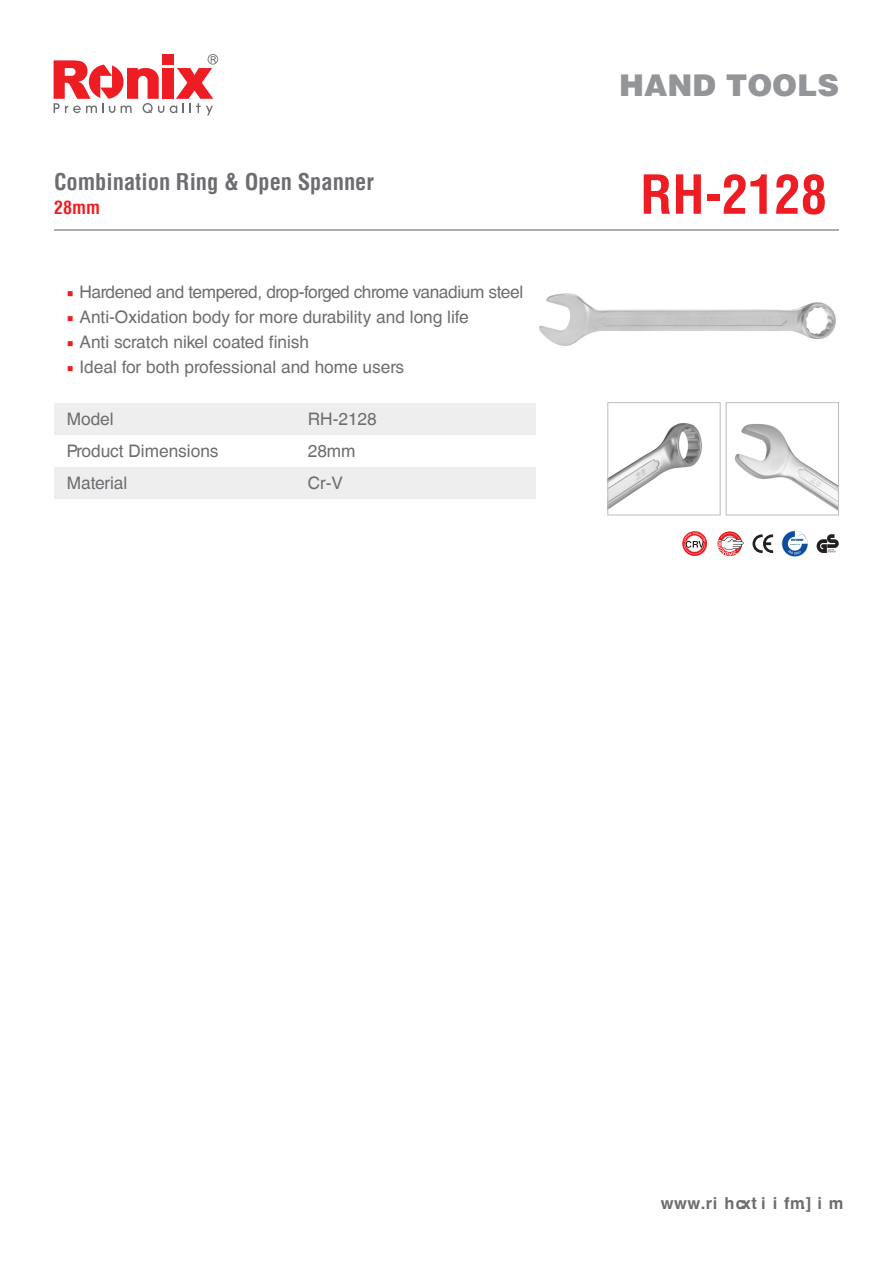
<style>
.page{position:relative;width:893px;height:1263px;background:#fff}
.page>*{position:absolute;margin:0;border:0;box-sizing:border-box;transform-origin:0 0}
.t1{font:700 condensed 52.5px "Helvetica LT";color:#ee1d23}
.t2{font:900 30px "Helvetica LT";color:#939598}
.t3{font:700 condensed 22.5px "Helvetica LT";color:#6c6d70}
.t4{font:700 condensed 18px "Helvetica LT";color:#ee1d23}
.t5{font:17.25px "Helvetica CE";color:#6c6d70}
.t6{font:17.25px "Helvetica CE";letter-spacing:-.02em;color:#6c6d70}
.t7{font:700 16.5px "Helvetica CE";letter-spacing:.03em;color:#6c6d70}
.s1{font-family:"Minion Pro";color:#ee1d23}
</style>
<div class="page">
<svg style="left:170px;top:54px;width:48px;height:61px"></svg>
<div style="left:162px;top:68px;width:11px;height:31px;background:#ee1d23"></div>
<svg style="left:54px;top:60px;width:110px;height:53px"></svg>
<div style="left:162px;top:54px;width:11px;height:11px;background:#ee1d23"></div>
<img style="left:539px;top:293px;width:297px;height:53px">
<div style="left:54px;top:403px;width:482px;height:96px;background:#eeeeef"></div>
<svg style="left:54px;top:435px;width:482px;height:32px"></svg>
<img style="left:609px;top:423px;width:93px;height:86px">
<div style="left:607px;top:402px;width:114px;height:113px;border:1px solid #bcbdc0"></div>
<img style="left:734px;top:424px;width:103px;height:86px">
<div style="left:726px;top:402px;width:113px;height:113px;border:1px solid #bcbdc0"></div>
<hr style="left:54px;top:229px;width:785px;height:2px;background:#6c6d70">
<svg style="left:782px;top:531px;width:26px;height:26px"></svg>
<svg style="left:717px;top:531px;width:27px;height:26px"></svg>
<svg style="left:752px;top:534px;width:21px;height:19px"></svg>
<svg style="left:817px;top:534px;width:22px;height:19px"></svg>
<svg style="left:681px;top:530px;width:27px;height:27px"></svg>
<svg style="left:682px;top:531px;width:25px;height:25px"></svg>
<svg style="left:684px;top:532px;width:21px;height:22px"></svg>
<p class="t3" style="left:54px;top:167px;width:322px">Combination Ring &amp; Open Spanner</p>
<p class="t4" style="left:54px;top:196px;width:48px">28mm</p>
<p class="t6" style="left:67px;top:281px;width:458px"><span class="s1">■</span> Hardened and tempered, drop-forged chrome vanadium steel</p>
<p class="t5" style="left:67px;top:307px;width:404px"><span class="s1">■</span> Anti-Oxidation body for more durability and long life</p>
<p class="t5" style="left:67px;top:332px;width:244px"><span class="s1">■</span> Anti scratch nikel coated finish</p>
<p class="t5" style="left:67px;top:357px;width:339px"><span class="s1">■</span> Ideal for both professional and home users</p>
<p class="t5" style="left:67px;top:409px;width:48px">Model</p>
<p class="t5" style="left:308px;top:409px;width:71px">RH-2128</p>
<p class="t5" style="left:67px;top:441px;width:153px">Product Dimensions</p>
<p class="t5" style="left:308px;top:441px;width:49px">28mm</p>
<p class="t5" style="left:67px;top:473px;width:62px">Material</p>
<p class="t5" style="left:308px;top:473px;width:37px">Cr-V</p>
<h2 class="t2" style="left:619px;top:65px;width:221px">HAND TOOLS</h2>
<p class="t1" style="left:640px;top:162px;width:188px">RH-2128</p>
<p class="t7" style="left:661px;top:1193px;width:182px">www.ro nixt o o ls.c o m</p>
</div>
